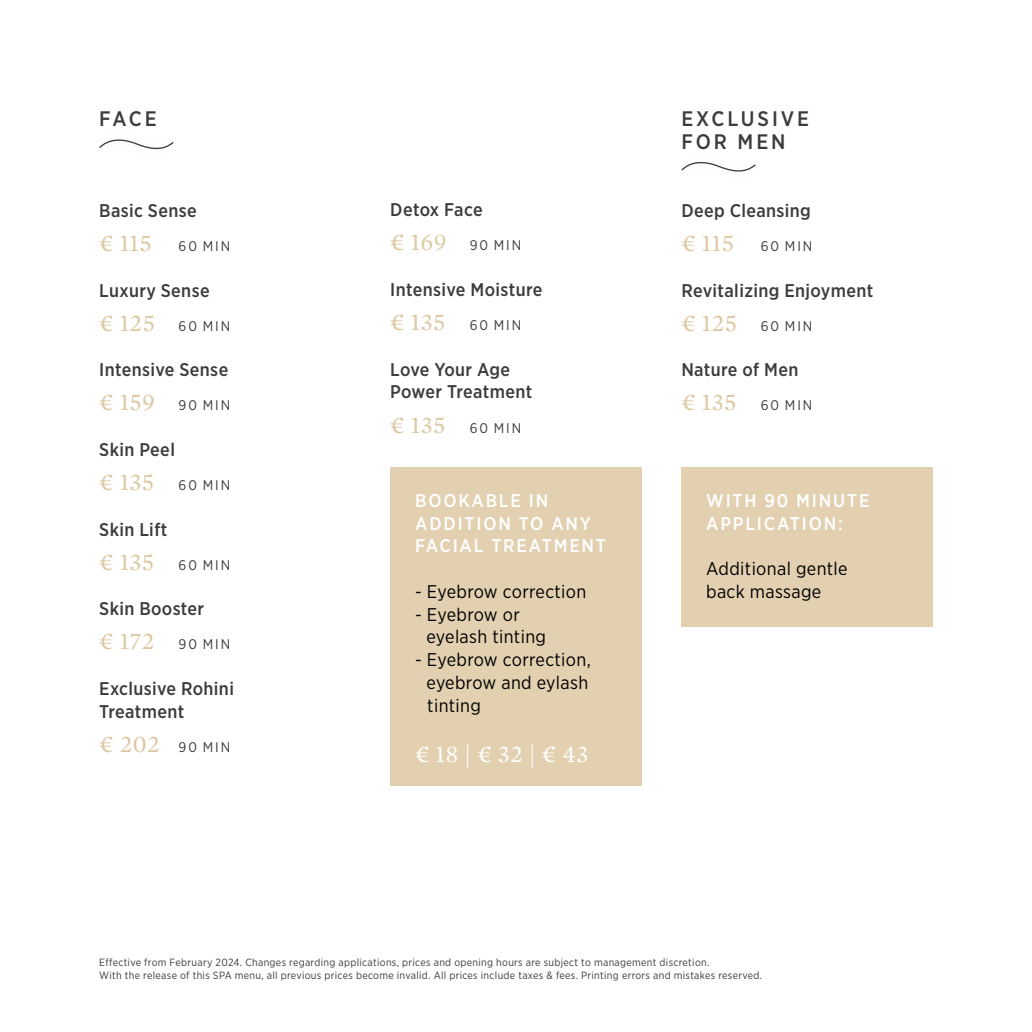
<style>
.page{position:relative;width:1032px;height:1032px;background:#fff}
.page>*{position:absolute;margin:0;border:0;box-sizing:border-box;transform-origin:0 0}
.t1{font:24.5px "Mercury Text G1";color:#fff}
.t2{font:500 21px/22.8px "Gotham Narrow";letter-spacing:.14em;color:#3c3c3b}
.t3{font:500 18.38px/22.8px "Gotham Narrow";letter-spacing:.02em;color:#3c3c3b}
.t4{font:18.38px/22.8px "Gotham Narrow";letter-spacing:.02em;color:#000}
.t5{font:500 18.38px/22.8px "Gotham Narrow";letter-spacing:.1em;color:#fff}
.t6{font:14px "Gotham Narrow";letter-spacing:.14em;color:#3c3c3b}
.t7{font:10.5px/12.6px "Gotham Narrow";letter-spacing:.03em;color:#3c3c3b}
.s1{font-family:"Mercury Text G1";font-size:24.5px;color:#ddc8a2}
</style>
<div class="page">
<div style="left:390px;top:467px;width:252px;height:319px;background:#e2d0b0"></div>
<svg style="left:99px;top:139px;width:75px;height:11px"></svg>
<div style="left:681px;top:467px;width:252px;height:160px;background:#e2d0b0"></div>
<svg style="left:681px;top:161px;width:75px;height:11px"></svg>
<h2 class="t2" style="left:99px;top:107px;width:59px">FACE</h2>
<h3 class="t3" style="left:99px;top:199px;width:99px">Basic Sense</h3>
<h3 class="t6" style="left:99px;top:237px;width:133px"><span class="s1">€ 115</span> 60 MIN</h3>
<h3 class="t3" style="left:99px;top:278px;width:112px">Luxury Sense</h3>
<h3 class="t6" style="left:99px;top:317px;width:133px"><span class="s1">€ 125</span> 60 MIN</h3>
<h3 class="t3" style="left:99px;top:358px;width:131px">Intensive Sense</h3>
<h3 class="t6" style="left:99px;top:397px;width:133px"><span class="s1">€ 159</span> 90 MIN</h3>
<h3 class="t3" style="left:99px;top:438px;width:77px">Skin Peel</h3>
<h3 class="t6" style="left:99px;top:476px;width:133px"><span class="s1">€ 135</span> 60 MIN</h3>
<h3 class="t3" style="left:99px;top:517px;width:70px">Skin Lift</h3>
<h3 class="t6" style="left:99px;top:556px;width:133px"><span class="s1">€ 135</span> 60 MIN</h3>
<h3 class="t3" style="left:99px;top:597px;width:106px">Skin Booster</h3>
<h3 class="t6" style="left:99px;top:636px;width:133px"><span class="s1">€ 172</span> 90 MIN</h3>
<h3 class="t3" style="left:99px;top:677px;width:136px">Exclusive Rohini<br>Treatment</h3>
<h3 class="t6" style="left:99px;top:738px;width:133px"><span class="s1">€ 202</span> 90 MIN</h3>
<h3 class="t3" style="left:390px;top:198px;width:94px">Detox Face</h3>
<h3 class="t6" style="left:390px;top:237px;width:133px"><span class="s1">€ 169</span> 90 MIN</h3>
<h3 class="t3" style="left:390px;top:278px;width:154px">Intensive Moisture</h3>
<h3 class="t6" style="left:390px;top:316px;width:133px"><span class="s1">€ 135</span> 60 MIN</h3>
<h3 class="t3" style="left:390px;top:357px;width:144px">Love Your Age<br>Power Treatment</h3>
<h3 class="t6" style="left:390px;top:419px;width:133px"><span class="s1">€ 135</span> 60 MIN</h3>
<h3 class="t5" style="left:415px;top:489px;width:192px">BOOKABLE IN<br>ADDITION TO ANY<br>FACIAL TREATMENT</h3>
<h3 class="t4" style="left:415px;top:580px;width:173px">- Eyebrow correction</h3>
<h3 class="t4" style="left:426px;top:602px;width:121px;text-indent:-11px">- Eyebrow or eyelash tinting</h3>
<h3 class="t4" style="left:427px;top:648px;width:166px;text-indent:-12px">- Eyebrow correction, eyebrow and eylash tinting</h3>
<h1 class="t1" style="left:415px;top:736px;width:175px">€ 18 | € 32 | € 43</h1>
<h2 class="t2" style="left:681px;top:107px;width:129px">EXCLUSIVE<br>FOR MEN</h2>
<h3 class="t3" style="left:681px;top:199px;width:131px">Deep Cleansing</h3>
<h3 class="t6" style="left:681px;top:237px;width:133px"><span class="s1">€ 115</span> 60 MIN</h3>
<h3 class="t3" style="left:681px;top:278px;width:194px">Revitalizing Enjoyment</h3>
<h3 class="t6" style="left:681px;top:317px;width:133px"><span class="s1">€ 125</span> 60 MIN</h3>
<h3 class="t3" style="left:681px;top:358px;width:119px">Nature of Men</h3>
<h3 class="t6" style="left:681px;top:397px;width:133px"><span class="s1">€ 135</span> 60 MIN</h3>
<h3 class="t5" style="left:706px;top:489px;width:165px">WITH 90 MINUTE<br>APPLICATION:</h3>
<h3 class="t4" style="left:706px;top:557px;width:143px">Additional gentle back massage</h3>
<p class="t7" style="left:99px;top:956px;width:664px">Effective from February 2024. Changes regarding applications, prices and opening hours are subject to management discretion.<br>With the release of this SPA menu, all previous prices become invalid. All prices include taxes &amp; fees. Printing errors and mistakes reserved.</p>
</div>
